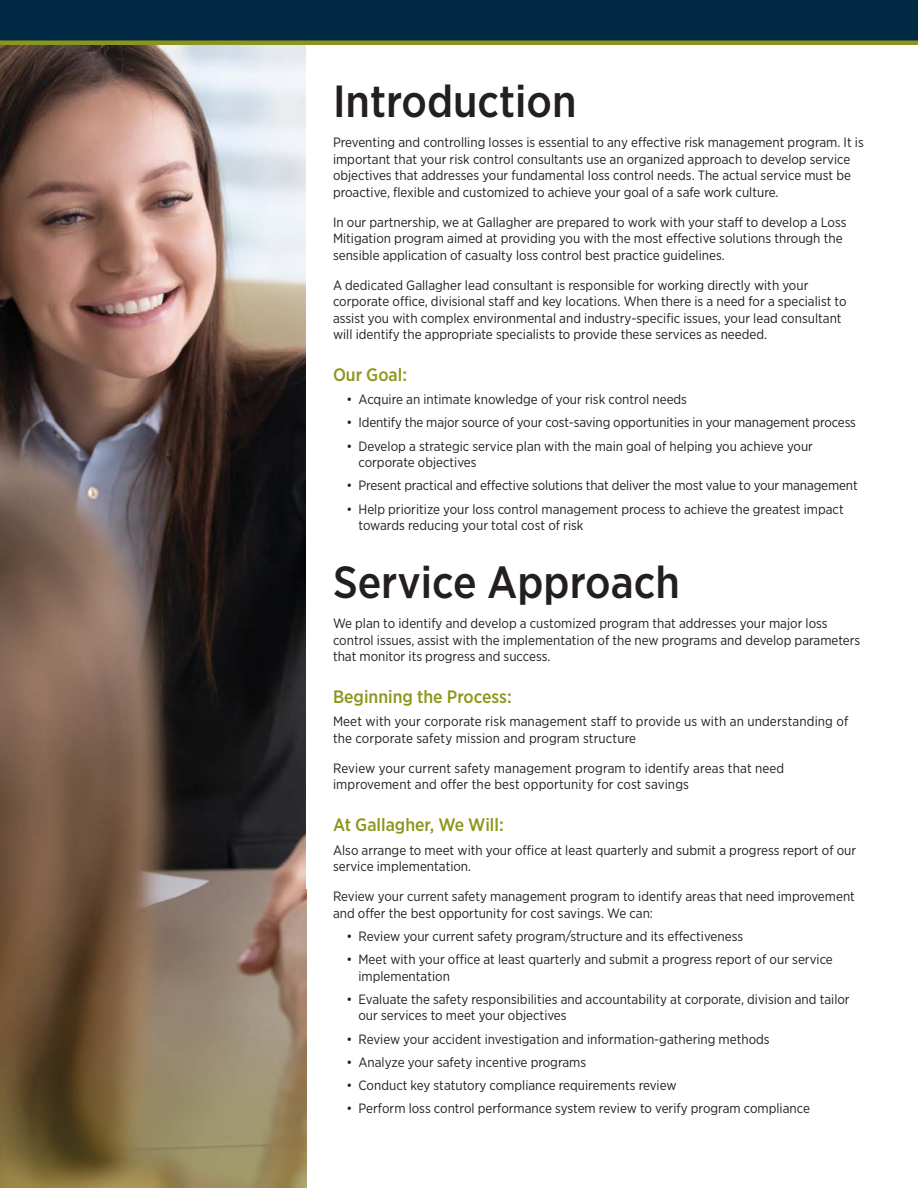
<style>
.page{position:relative;width:918px;height:1188px;background:#fff}
.page>*{position:absolute;margin:0;border:0;box-sizing:border-box;transform-origin:0 0}
.t1{font:500 45px "Gotham Narrow";color:#231f20}
.t2{font:500 18px "Gotham Narrow";color:#8d961c}
.t3{font:13.5px/16.5px "Gotham Narrow";color:#231f20}
</style>
<div class="page">
<img style="left:0;top:45px;width:306px;height:845px">
<div style="left:0;top:0;width:918px;height:40px;background:#002a44"></div>
<div style="left:0;top:40px;width:918px;height:5px;background:#8d961c"></div>
<img style="left:0;top:890px;width:306px;height:298px">
<h1 class="t1" style="left:333px;top:85px;width:245px">Introduction</h1>
<p class="t3" style="left:333px;top:135px;width:532px">Preventing and controlling losses is essential to any effective risk management program. It is important that your risk control consultants use an organized approach to develop service objectives that addresses your fundamental loss control needs. The actual service must be proactive, flexible and customized to achieve your goal of a safe work culture.</p>
<p class="t3" style="left:333px;top:214px;width:515px">In our partnership, we at Gallagher are prepared to work with your staff to develop a Loss<br>Mitigation program aimed at providing you with the most effective solutions through the sensible application of casualty loss control best practice guidelines.</p>
<p class="t3" style="left:333px;top:277px;width:515px">A dedicated Gallagher lead consultant is responsible for working directly with your corporate office, divisional staff and key locations. When there is a need for a specialist to assist you with complex environmental and industry-specific issues, your lead consultant will identify the appropriate specialists to provide these services as needed.</p>
<h2 class="t2" style="left:333px;top:368px;width:76px">Our Goal:</h2>
<p class="t3" style="left:347px;top:392px;width:342px">• Acquire an intimate knowledge of your risk control needs</p>
<p class="t3" style="left:347px;top:415px;width:511px">• Identify the major source of your cost-saving opportunities in your management process</p>
<p class="t3" style="left:359px;top:438px;width:456px;text-indent:-12px">• Develop a strategic service plan with the main goal of helping you achieve your corporate objectives</p>
<p class="t3" style="left:347px;top:478px;width:513px">• Present practical and effective solutions that deliver the most value to your management</p>
<p class="t3" style="left:359px;top:501px;width:487px;text-indent:-12px">• Help prioritize your loss control management process to achieve the greatest impact towards reducing your total cost of risk</p>
<h1 class="t1" style="left:333px;top:566px;width:348px">Service Approach</h1>
<p class="t3" style="left:333px;top:616px;width:529px">We plan to identify and develop a customized program that addresses your major loss control issues, assist with the implementation of the new programs and develop parameters that monitor its progress and success.</p>
<h2 class="t2" style="left:333px;top:690px;width:180px">Beginning the Process:</h2>
<p class="t3" style="left:333px;top:714px;width:517px">Meet with your corporate risk management staff to provide us with an understanding of the corporate safety mission and program structure</p>
<p class="t3" style="left:333px;top:761px;width:453px">Review your current safety management program to identify areas that need improvement and offer the best opportunity for cost savings</p>
<h2 class="t2" style="left:333px;top:818px;width:172px">At Gallagher, We Will:</h2>
<p class="t3" style="left:333px;top:842px;width:525px">Also arrange to meet with your office at least quarterly and submit a progress report of our service implementation.</p>
<p class="t3" style="left:333px;top:889px;width:523px">Review your current safety management program to identify areas that need improvement and offer the best opportunity for cost savings. We can:</p>
<p class="t3" style="left:347px;top:928px;width:398px">• Review your current safety program/structure and its effectiveness</p>
<p class="t3" style="left:359px;top:952px;width:476px;text-indent:-12px">• Meet with your office at least quarterly and submit a progress report of our service implementation</p>
<p class="t3" style="left:359px;top:991px;width:493px;text-indent:-12px">• Evaluate the safety responsibilities and accountability at corporate, division and tailor our services to meet your objectives</p>
<p class="t3" style="left:347px;top:1031px;width:425px">• Review your accident investigation and information-gathering methods</p>
<p class="t3" style="left:347px;top:1054px;width:241px">• Analyze your safety incentive programs</p>
<p class="t3" style="left:347px;top:1078px;width:332px">• Conduct key statutory compliance requirements review</p>
<p class="t3" style="left:347px;top:1101px;width:465px">• Perform loss control performance system review to verify program compliance</p>
</div>
